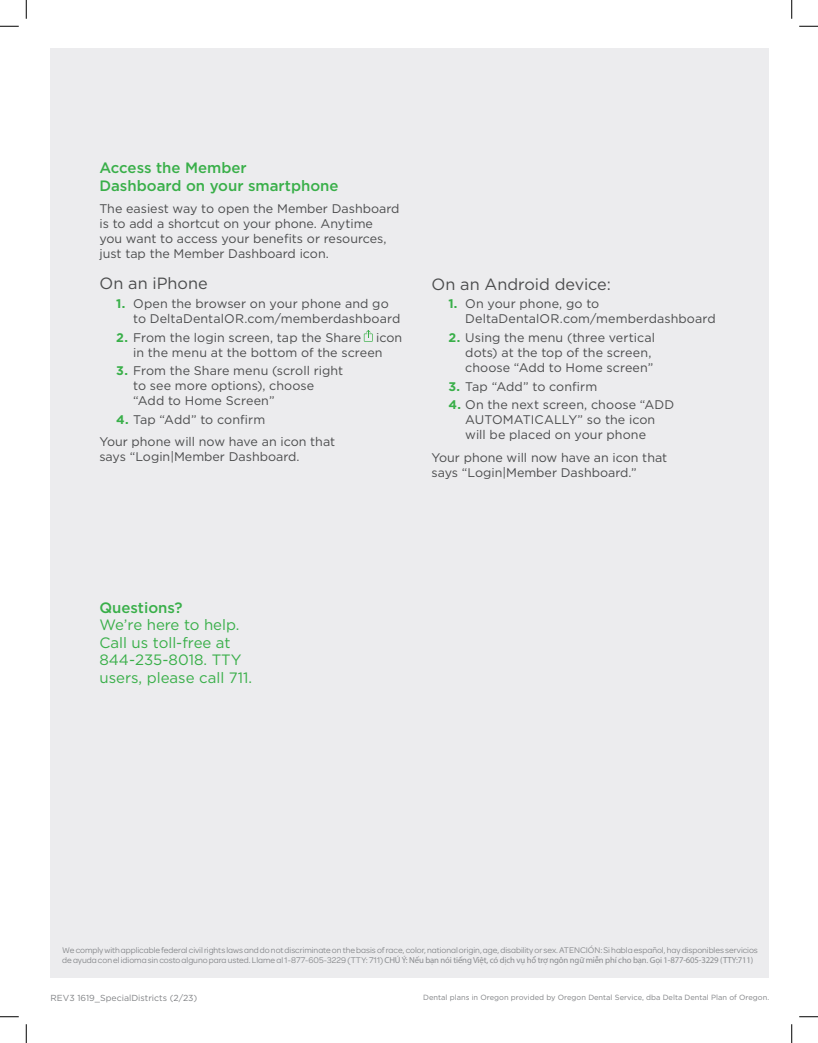
<style>
.page{position:relative;width:818px;height:1043px;background:#fff}
.page>*{position:absolute;margin:0;border:0;box-sizing:border-box;transform-origin:0 0}
.t1{font:16.25px "Gotham";color:#4b4c4d}
.t2{font:15px/17.5px "Gotham";color:#39af49}
.t3{font:500 15px/17.5px "Gotham";color:#39af49}
.t4{font:12.5px/15px "Gotham";color:#4b4c4d}
.t5{font:8.75px "Omnes Moda";letter-spacing:-.005em;color:#818386}
.t6{font:8.75px "Myriad Pro";letter-spacing:-.02em;color:#898b8e}
.t7{font:8.75px "Gotham";color:#808285}
.t8{font:7.5px "Gotham";color:#808285}
.s1{font-weight:700;color:#39af49}
.s2{font-family:"Omnes Moda";color:#818386}
</style>
<div class="page">
<div style="left:51px;top:48px;width:718px;height:929px;background:#ececee"></div>
<svg style="left:364px;top:330px;width:9px;height:12px"></svg>
<svg style="left:0;top:25px;width:19px;height:2px"></svg>
<svg style="left:799px;top:25px;width:19px;height:2px"></svg>
<svg style="left:0;top:1016px;width:19px;height:1px"></svg>
<svg style="left:799px;top:1016px;width:19px;height:1px"></svg>
<svg style="left:25px;top:0;width:2px;height:19px"></svg>
<svg style="left:25px;top:1024px;width:2px;height:18px"></svg>
<svg style="left:791px;top:0;width:1px;height:19px"></svg>
<svg style="left:791px;top:1024px;width:1px;height:18px"></svg>
<p class="t3" style="left:99px;top:159px;width:241px">Access the Member<br>Dashboard on your smartphone</p>
<p class="t4" style="left:99px;top:201px;width:301px">The easiest way to open the Member Dashboard is to add a shortcut on your phone. Anytime<br>you want to access your benefits or resources, just tap the Member Dashboard icon.</p>
<h1 class="t1" style="left:99px;top:273px;width:110px">On an iPhone</h1>
<p class="t4" style="left:133px;top:296px;width:268px;text-indent:-17px"><span class="s1">1.</span> Open the browser on your phone and go to DeltaDentalOR.com/memberdashboard</p>
<p class="t4" style="left:116px;top:329px;width:287px;text-align:center"><span class="s1">2.</span> From the login screen, tap the Share icon in the menu at the bottom of the screen</p>
<p class="t4" style="left:133px;top:363px;width:211px;text-indent:-17px"><span class="s1">3.</span> From the Share menu (scroll right to see more options), choose “Add to Home Screen”</p>
<p class="t4" style="left:99px;top:408px;width:237px;line-height:22.2px;text-indent:17px"><span class="s1">4.</span> Tap “Add” to confirm<br>Your phone will now have an icon that</p>
<p class="t4" style="left:99px;top:449px;width:201px">says “Login|Member Dashboard.</p>
<h1 class="t1" style="left:431px;top:274px;width:181px">On an Android device:</h1>
<p class="t4" style="left:465px;top:296px;width:252px;text-indent:-17px"><span class="s1">1.</span> On your phone, go to<br>DeltaDentalOR.com/memberdashboard</p>
<p class="t4" style="left:465px;top:330px;width:191px;text-indent:-17px"><span class="s1">2.</span> Using the menu (three vertical dots) at the top of the screen, choose “Add to Home screen”</p>
<p class="t4" style="left:448px;top:378px;width:150px"><span class="s1">3.</span> Tap “Add” to confirm</p>
<p class="t4" style="left:465px;top:397px;width:210px;text-indent:-17px"><span class="s1">4.</span> On the next screen, choose “ADD<br>AUTOMATICALLY” so the icon will be placed on your phone</p>
<p class="t4" style="left:431px;top:449px;width:237px">Your phone will now have an icon that says “Login|Member Dashboard.”</p>
<p class="t3" style="left:99px;top:598px;width:85px">Questions?</p>
<p class="t2" style="left:99px;top:616px;width:154px">We’re here to help.<br>Call us toll-free at<br>844-235-8018. TTY users, please call 711.</p>
<p class="t5" style="left:62px;top:943px;width:697px">We comply with applicable federal civil rights laws and do not discriminate on the basis of race, color, national origin, age, disability or sex. ATENCIÓN: Si habla español, hay disponibles servicios</p>
<p class="t6" style="left:62px;top:954px;width:692px"><span class="s2">de ayuda con el idioma sin costo alguno para usted. Llame al 1-877-605-3229 (TTY: 711)</span>CHÚ Ý: Nếu bạn nói tiếng Việt, có dịch vụ hổ trợ ngôn ngữ miễn phí cho bạn. Gọi 1-877-605-3229 (TTY:711)</p>
<p class="t7" style="left:51px;top:991px;width:148px">REV3 1619_SpecialDistricts (2/23)</p>
<p class="t8" style="left:423px;top:992px;width:347px">Dental plans in Oregon provided by Oregon Dental Service, dba Delta Dental Plan of Oregon.</p>
</div>
